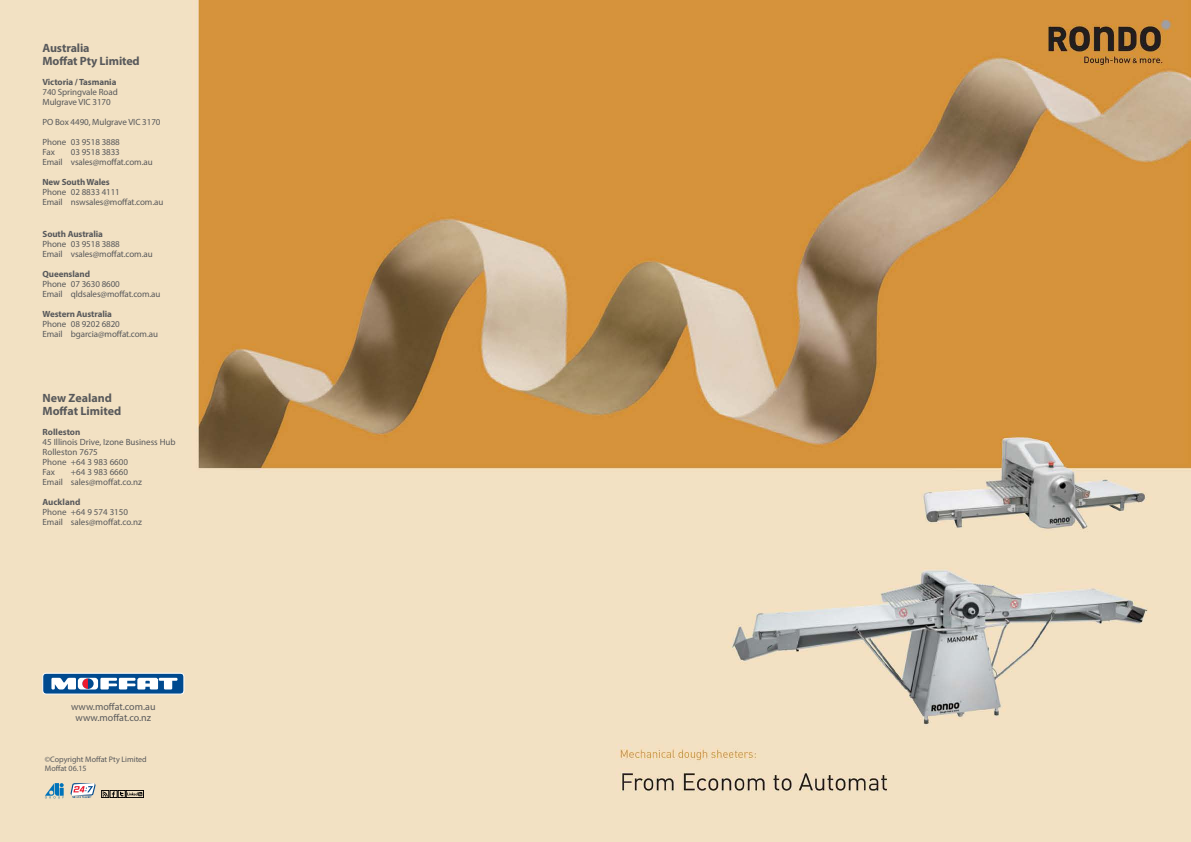
<style>
.page{position:relative;width:1191px;height:842px;background:#fff}
.page>*{position:absolute;margin:0;border:0;box-sizing:border-box;transform-origin:0 0}
.t1{font:700 12px/13px "Myriad Pro";letter-spacing:-.01em;color:#58595b}
.t2{font:10px/11px "Myriad Pro";color:#58595b;text-align:center}
.t3{font:9px/10px "Myriad Pro";letter-spacing:-.01em;color:#58595b}
.t4{font:700 9px "Myriad Pro";letter-spacing:-.01em;color:#58595b}
.t5{font:8px/9px "Myriad Pro";color:#58595b}
</style>
<div class="page">
<img style="left:0;top:0;width:1191px;height:842px">
<svg style="left:45px;top:783px;width:19px;height:15px"></svg>
<svg style="left:71px;top:783px;width:24px;height:15px"></svg>
<svg style="left:101px;top:790px;width:43px;height:8px"></svg>
<svg style="left:42px;top:673px;width:142px;height:21px"></svg>
<h1 class="t1" style="left:43px;top:41px;width:99px">Australia<br>Moffat Pty Limited</h1>
<p class="t4" style="left:43px;top:76px;width:75px">Victoria / Tasmania</p>
<p class="t3" style="left:43px;top:86px;width:77px">740 Springvale Road<br>Mulgrave VIC 3170</p>
<p class="t3" style="left:43px;top:116px;width:119px">PO Box 4490, Mulgrave VIC 3170</p>
<p class="t3" style="left:43px;top:136px;width:79px">Phone 03 9518 3888<br>Fax</p>
<p class="t3" style="left:43px;top:146px;width:112px;text-align:center">03 9518 3833<br>Email vsales@moffat.com.au</p>
<p class="t4" style="left:43px;top:176px;width:69px">New South Wales</p>
<p class="t3" style="left:43px;top:186px;width:122px">Phone 02 8833 4111<br>Email nswsales@moffat.com.au</p>
<p class="t4" style="left:43px;top:228px;width:62px">South Australia</p>
<p class="t3" style="left:43px;top:239px;width:112px">Phone 03 9518 3888<br>Email vsales@moffat.com.au</p>
<p class="t4" style="left:43px;top:268px;width:49px">Queensland</p>
<p class="t3" style="left:43px;top:279px;width:119px">Phone 07 3630 8600<br>Email qldsales@moffat.com.au</p>
<p class="t4" style="left:43px;top:308px;width:71px">Western Australia</p>
<p class="t3" style="left:43px;top:319px;width:117px">Phone 08 9202 6820<br>Email bgarcia@moffat.com.au</p>
<h1 class="t1" style="left:43px;top:391px;width:80px">New Zealand<br>Moffat Limited</h1>
<p class="t4" style="left:43px;top:426px;width:39px">Rolleston</p>
<p class="t3" style="left:43px;top:437px;width:135px">45 Illinois Drive, Izone Business Hub<br>Rolleston 7675<br>Phone +64 3 983 6600<br>Fax</p>
<p class="t3" style="left:43px;top:467px;width:101px;text-indent:28px">+64 3 983 6660<br>Email sales@moffat.co.nz</p>
<p class="t4" style="left:43px;top:496px;width:39px">Auckland</p>
<p class="t3" style="left:43px;top:507px;width:101px">Phone +64 9 574 3150<br>Email sales@moffat.co.nz</p>
<p class="t2" style="left:71px;top:701px;width:86px">www.moffat.com.au www.moffat.co.nz</p>
<p class="t5" style="left:45px;top:755px;width:103px">©Copyright Moffat Pty Limited<br>Moffat 06.15</p>
</div>
